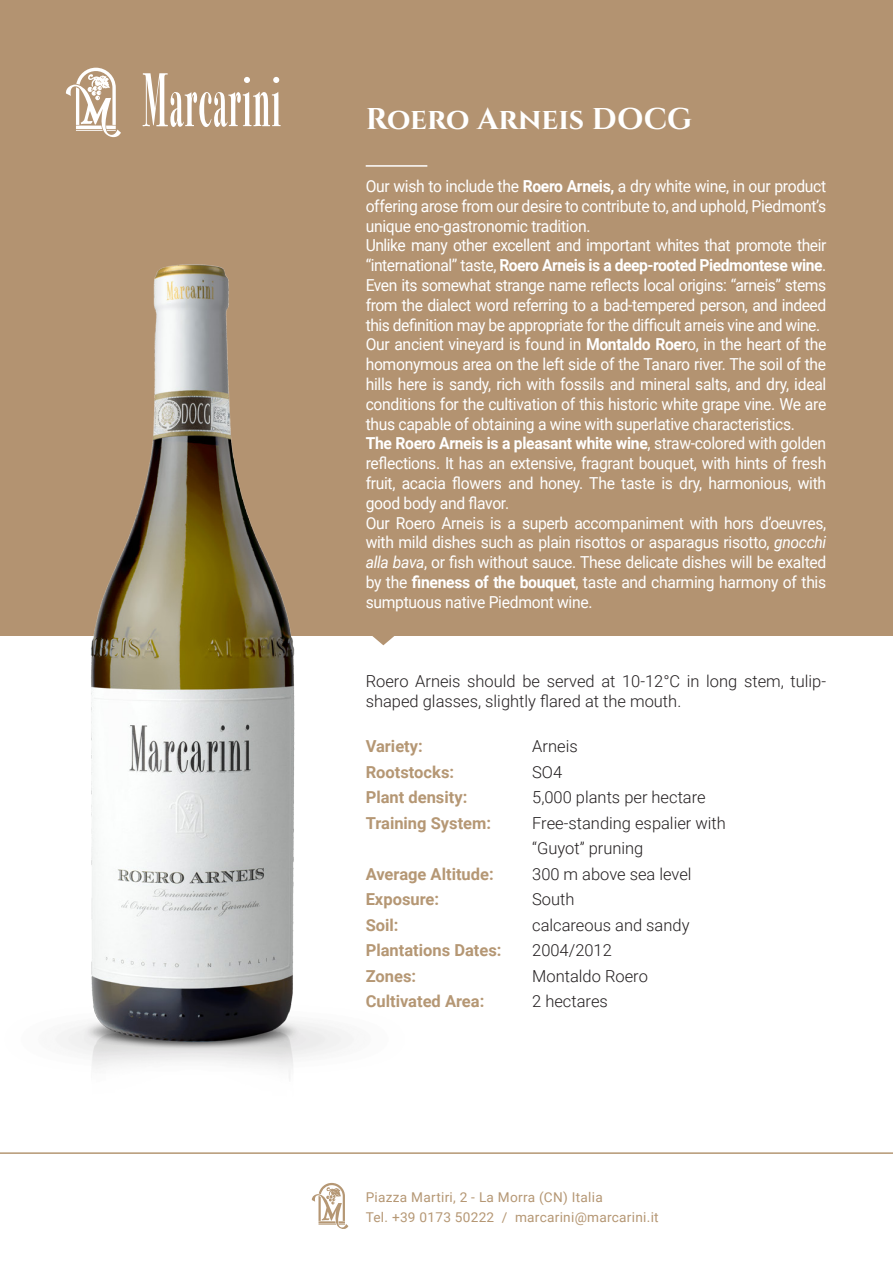
<style>
.page{position:relative;width:893px;height:1263px;background:#fff}
.page>*{position:absolute;margin:0;border:0;box-sizing:border-box;transform-origin:0 0}
.t1{font:700 30px "Cinzel";color:#fff}
.t2{font:16.5px/19.8px "Roboto";letter-spacing:-.02em;color:#fff;scale:.95 1}
.t3{font:300 16.5px/19.8px "Roboto";color:#231f20}
.t4{font:700 16.5px "Roboto";color:#b59774}
.t5{font:13.5px/19.5px "Roboto";letter-spacing:.02em;color:#b59774}
.s1{font-weight:700}
.s2{font-style:italic}
</style>
<div class="page">
<div style="left:0;top:0;width:893px;height:635px;background:#b39371"></div>
<svg style="left:143px;top:73px;width:138px;height:54px"></svg>
<svg style="left:66px;top:68px;width:55px;height:70px"></svg>
<hr style="left:366px;top:165px;width:61px;height:2px;background:#fff">
<img style="left:0;top:264px;width:435px;height:814px">
<svg style="left:370px;top:634px;width:26px;height:11px"></svg>
<svg style="left:312px;top:1183px;width:36px;height:46px"></svg>
<hr style="left:0;top:1152px;width:893px;height:2px;background:#b59774">
<h1 class="t1" style="left:366px;top:101px;width:328px">Roero Arneis DOCG</h1>
<p class="t2" style="left:366px;top:176px;width:486px">Our wish to include the <span class="s1">Roero Arneis,</span> a dry white wine, in our product offering arose from our desire to contribute to, and uphold, Piedmont’s unique eno-gastronomic tradition.<br>Unlike many other excellent and important whites that promote their “international” taste, <span class="s1">Roero Arneis is a deep-rooted Piedmontese wine</span>.<br>Even its somewhat strange name reflects local origins: “arneis” stems from the dialect word referring to a bad-tempered person, and indeed this definition may be appropriate for the difficult arneis vine and wine.<br>Our ancient vineyard is found in <span class="s1">Montaldo Roer</span>o, in the heart of the homonymous area on the left side of the Tanaro river. The soil of the hills here is sandy, rich with fossils and mineral salts, and dry, ideal conditions for the cultivation of this historic white grape vine. We are thus capable of obtaining a wine with superlative characteristics.<br><span class="s1">The Roero Arneis is a pleasant white wine</span>, straw-colored with golden reflections. It has an extensive, fragrant bouquet, with hints of fresh fruit, acacia flowers and honey. The taste is dry, harmonious, with good body and flavor.<br>Our Roero Arneis is a superb accompaniment with hors d’oeuvres, with mild dishes such as plain risottos or asparagus risotto, <span class="s2">gnocchi alla bava</span>, or fish without sauce. These delicate dishes will be exalted by the <span class="s1">fineness of the bouquet</span>, taste and charming harmony of this sumptuous native Piedmont wine.</p>
<p class="t3" style="left:366px;top:671px;width:462px">Roero Arneis should be served at 10-12°C in long stem, tulip&shy;shaped glasses, slightly flared at the mouth.</p>
<p class="t4" style="left:366px;top:735px;width:59px">Variety:</p>
<p class="t3" style="left:532px;top:736px;width:47px">Arneis</p>
<p class="t4" style="left:366px;top:760px;width:90px">Rootstocks:</p>
<p class="t3" style="left:532px;top:761px;width:32px">SO4</p>
<p class="t4" style="left:366px;top:786px;width:103px">Plant density:</p>
<p class="t3" style="left:532px;top:787px;width:175px">5,000 plants per hectare</p>
<p class="t4" style="left:366px;top:811px;width:127px">Training System:</p>
<p class="t3" style="left:532px;top:809px;width:195px;line-height:25.5px">Free-standing espalier with “Guyot” pruning</p>
<p class="t4" style="left:366px;top:862px;width:130px">Average Altitude:</p>
<p class="t3" style="left:532px;top:863px;width:161px">300 m above sea level</p>
<p class="t4" style="left:366px;top:888px;width:75px">Exposure:</p>
<p class="t3" style="left:532px;top:889px;width:44px">South</p>
<p class="t4" style="left:366px;top:913px;width:34px">Soil:</p>
<p class="t3" style="left:532px;top:914px;width:159px">calcareous and sandy</p>
<p class="t4" style="left:366px;top:939px;width:137px">Plantations Dates:</p>
<p class="t3" style="left:532px;top:940px;width:81px">2004/2012</p>
<p class="t4" style="left:366px;top:964px;width:52px">Zones:</p>
<p class="t3" style="left:532px;top:965px;width:117px">Montaldo Roero</p>
<p class="t4" style="left:366px;top:990px;width:120px">Cultivated Area:</p>
<p class="t3" style="left:532px;top:991px;width:77px">2 hectares</p>
<p class="t5" style="left:366px;top:1187px;width:295px">Piazza Martiri, 2 - La Morra (CN) Italia<br>Tel. +39 0173 50222 / marcarini@marcarini.it</p>
</div>
